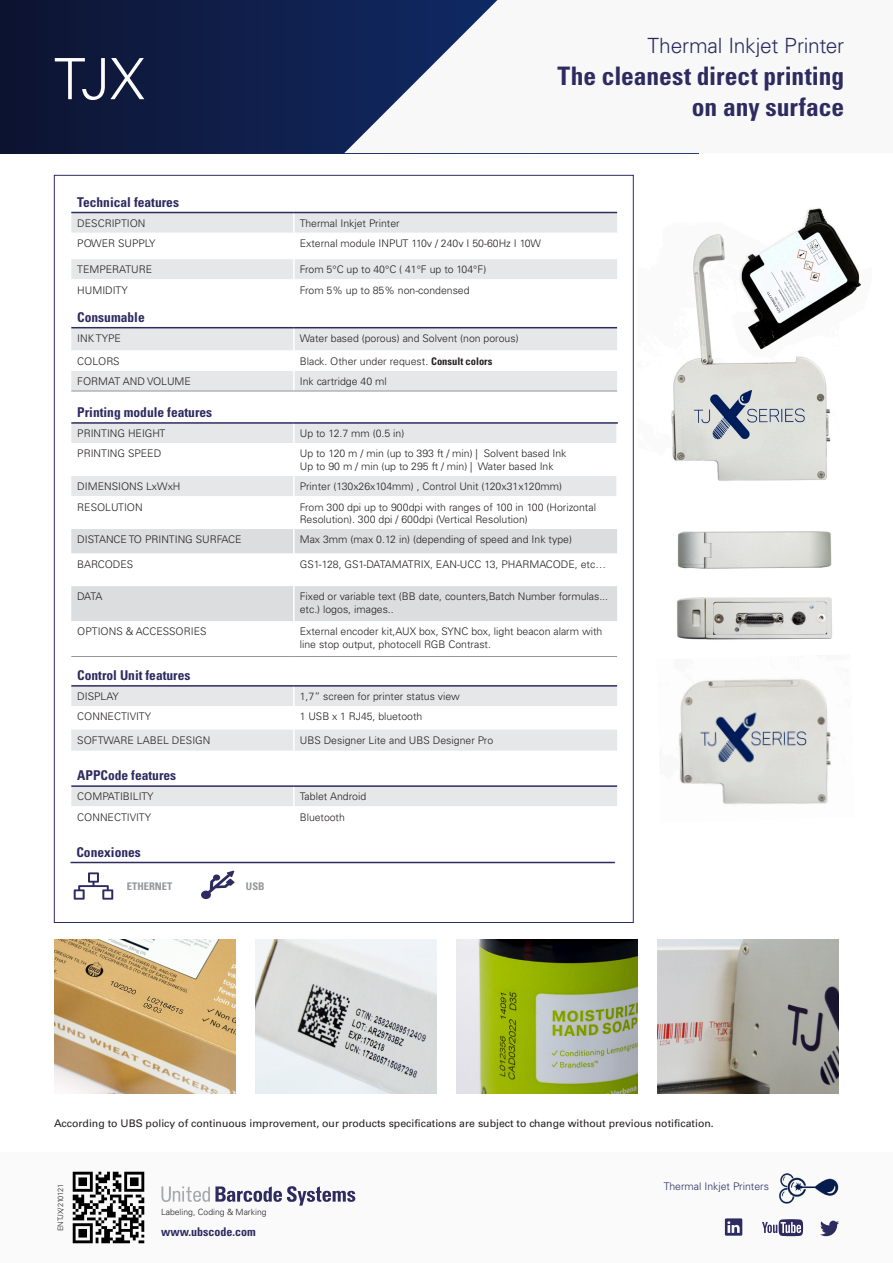
<style>
.page{position:relative;width:893px;height:1263px;background:#fff}
.page>*{position:absolute;margin:0;border:0;box-sizing:border-box;transform-origin:0 0}
.t1{font:300 57px "Univers";color:#fff}
.t2{font:700 condensed 25.5px/31.5px "Univers";color:#2d2b60;text-align:right}
.t3{font:300 21px "Univers";letter-spacing:-.01em;color:#2d2b60}
.t4{font:700 condensed 13.5px "Univers";color:#2d2b60}
.t5{font:700 condensed 12px "Univers";color:#2d2b60}
.t6{font:300 10.5px/12.6px "Univers";color:#231f20}
.t7{font:10.5px "Univers";color:#231f20}
.t8{font:300 10.5px "Univers";color:#2d2b60}
.t9{font:700 condensed 10.5px "Univers";color:#939598}
.t10{font:300 8.55px "Univers";color:#231f20}
.t11{font:300 7.5px "Univers";color:#231f20}
.s1{font-weight:700;font-stretch:condensed}
</style>
<div class="page">
<svg style="left:0;top:0;width:344px;height:153px;background:#0e1b42"></svg>
<svg style="left:344px;top:0;width:154px;height:153px"></svg>
<div style="left:0;top:1152px;width:893px;height:111px;background:#fafafa"></div>
<svg style="left:725px;top:1218px;width:17px;height:18px"></svg>
<svg style="left:762px;top:1219px;width:41px;height:17px"></svg>
<svg style="left:820px;top:1221px;width:19px;height:15px"></svg>
<hr style="left:71px;top:862px;width:544px;height:1px;background:#2d2b60">
<svg style="left:74px;top:872px;width:39px;height:28px"></svg>
<svg style="left:201px;top:870px;width:34px;height:29px"></svg>
<img style="left:255px;top:940px;width:181px;height:153px">
<img style="left:658px;top:940px;width:181px;height:153px">
<img style="left:54px;top:940px;width:181px;height:153px">
<img style="left:456px;top:940px;width:182px;height:153px">
<img style="left:679px;top:679px;width:152px;height:125px">
<img style="left:676px;top:531px;width:156px;height:109px">
<img style="left:671px;top:208px;width:191px;height:273px">
<img style="left:779px;top:1173px;width:60px;height:31px">
<svg style="left:161px;top:1186px;width:194px;height:20px"></svg>
<svg style="left:71px;top:213px;width:546px;height:538px;fill:#e6e7e9"></svg>
<svg style="left:71px;top:233px;width:546px;height:138px"></svg>
<svg style="left:71px;top:443px;width:546px;height:286px"></svg>
<svg style="left:71px;top:529px;width:546px;height:92px;fill:#dcdddf"></svg>
<svg style="left:616px;top:424px;width:1px;height:19px"></svg>
<hr style="left:616px;top:443px;width:2px;height:33px;background:#fff">
<hr style="left:616px;top:476px;width:2px;height:20px;background:#fff">
<hr style="left:616px;top:496px;width:2px;height:33px;background:#fff">
<hr style="left:293px;top:213px;width:2px;height:20px;background:#fff">
<hr style="left:293px;top:233px;width:2px;height:26px;background:#fff">
<hr style="left:293px;top:259px;width:2px;height:20px;background:#fff">
<hr style="left:293px;top:279px;width:2px;height:22px;background:#fff">
<hr style="left:293px;top:328px;width:2px;height:22px;background:#fff">
<hr style="left:293px;top:350px;width:2px;height:21px;background:#fff">
<hr style="left:293px;top:371px;width:2px;height:20px;background:#fff">
<svg style="left:293px;top:424px;width:2px;height:19px"></svg>
<hr style="left:293px;top:443px;width:2px;height:33px;background:#fff">
<hr style="left:293px;top:476px;width:2px;height:20px;background:#fff">
<hr style="left:293px;top:496px;width:2px;height:33px;background:#fff">
<hr style="left:293px;top:529px;width:2px;height:24px;background:#fff">
<hr style="left:293px;top:553px;width:2px;height:33px;background:#fff">
<hr style="left:293px;top:586px;width:2px;height:35px;background:#fff">
<hr style="left:293px;top:621px;width:2px;height:35px;background:#fff">
<svg style="left:293px;top:687px;width:2px;height:19px"></svg>
<hr style="left:293px;top:706px;width:2px;height:23px;background:#fff">
<hr style="left:293px;top:729px;width:2px;height:22px;background:#fff">
<hr style="left:71px;top:391px;width:223px;height:1px;background:#939598">
<hr style="left:294px;top:391px;width:323px;height:1px;background:#939598">
<hr style="left:71px;top:656px;width:223px;height:1px;background:#939598">
<hr style="left:294px;top:656px;width:323px;height:1px;background:#939598">
<hr style="left:71px;top:212px;width:223px;height:1px;background:#2d2b60">
<hr style="left:294px;top:212px;width:323px;height:1px;background:#2d2b60">
<hr style="left:71px;top:327px;width:223px;height:1px;background:#2d2b60">
<hr style="left:294px;top:327px;width:323px;height:1px;background:#2d2b60">
<hr style="left:71px;top:422px;width:223px;height:2px;background:#2d2b60">
<hr style="left:294px;top:422px;width:324px;height:2px;background:#2d2b60">
<hr style="left:71px;top:685px;width:223px;height:2px;background:#2d2b60">
<hr style="left:294px;top:685px;width:323px;height:2px;background:#2d2b60">
<div style="left:71px;top:787px;width:546px;height:19px;background:#e6e7e9"></div>
<hr style="left:71px;top:785px;width:223px;height:2px;background:#2d2b60">
<hr style="left:294px;top:785px;width:323px;height:2px;background:#2d2b60">
<img style="left:72px;top:1171px;width:73px;height:73px">
<p class="t1" style="left:54px;top:45px;width:92px">TJX</p>
<p class="t3" style="left:647px;top:33px;width:198px">Thermal Inkjet Printer</p>
<p class="t2" style="left:558px;top:60px;width:288px">The cleanest direct printing on any surface</p>
<p class="t4" style="left:77px;top:193px;width:103px">Technical features</p>
<p class="t6" style="left:77px;top:217px;width:70px">DESCRIPTION</p>
<p class="t6" style="left:300px;top:217px;width:101px">Thermal Inkjet Printer</p>
<p class="t6" style="left:77px;top:237px;width:80px">POWER SUPPLY</p>
<p class="t6" style="left:300px;top:237px;width:243px">External module INPUT 110v / 240v I 50-60Hz I 10W</p>
<p class="t6" style="left:77px;top:263px;width:77px">TEMPERATURE</p>
<p class="t6" style="left:300px;top:263px;width:188px">From 5°C up to 40°C ( 41°F up to 104°F)</p>
<p class="t6" style="left:77px;top:284px;width:52px">HUMIDITY</p>
<p class="t6" style="left:300px;top:284px;width:171px">From 5% up to 85% non-condensed</p>
<p class="t4" style="left:77px;top:309px;width:69px">Consumable</p>
<p class="t6" style="left:77px;top:332px;width:45px">INK TYPE</p>
<p class="t6" style="left:300px;top:332px;width:220px">Water based (porous) and Solvent (non porous)</p>
<p class="t6" style="left:77px;top:355px;width:44px">COLORS</p>
<p class="t6" style="left:300px;top:355px;width:194px">Black. Other under request. <span class="s1">Consult colors</span></p>
<p class="t6" style="left:77px;top:375px;width:115px">FORMAT AND VOLUME</p>
<p class="t6" style="left:300px;top:375px;width:88px">Ink cartridge 40 ml</p>
<p class="t4" style="left:77px;top:404px;width:137px">Printing module features</p>
<p class="t6" style="left:77px;top:427px;width:90px">PRINTING HEIGHT</p>
<p class="t6" style="left:300px;top:427px;width:106px">Up to 12.7 mm (0.5 in)</p>
<p class="t6" style="left:77px;top:447px;width:85px">PRINTING SPEED</p>
<p class="t6" style="left:300px;top:447px;width:268px">Up to 120 m / min (up to 393 ft / min) | Solvent based Ink</p>
<p class="t6" style="left:300px;top:460px;width:255px">Up to 90 m / min (up to 295 ft / min) | Water based Ink</p>
<p class="t6" style="left:77px;top:480px;width:105px">DIMENSIONS LxWxH</p>
<p class="t6" style="left:300px;top:480px;width:264px">Printer (130x26x104mm) , Control Unit (120x31x120mm)</p>
<p class="t6" style="left:77px;top:500px;width:67px">RESOLUTION</p>
<p class="t6" style="left:300px;top:500px;width:298px">From 300 dpi up to 900dpi with ranges of 100 in 100 (Horizontal<br>Resolution). 300 dpi / 600dpi (Vertical Resolution)</p>
<p class="t6" style="left:77px;top:533px;width:166px">DISTANCE TO PRINTING SURFACE</p>
<p class="t6" style="left:300px;top:533px;width:274px">Max 3mm (max 0.12 in) (depending of speed and Ink type)</p>
<p class="t6" style="left:77px;top:557px;width:58px">BARCODES</p>
<p class="t6" style="left:300px;top:557px;width:308px">GS1-128, GS1-DATAMATRIX, EAN-UCC 13, PHARMACODE, etc…</p>
<p class="t6" style="left:77px;top:590px;width:27px">DATA</p>
<p class="t6" style="left:300px;top:590px;width:310px">Fixed or variable text (BB date, counters,Batch Number formulas... etc.) logos, images..</p>
<p class="t6" style="left:77px;top:625px;width:131px">OPTIONS &amp; ACCESSORIES</p>
<p class="t6" style="left:300px;top:625px;width:304px">External encoder kit,AUX box, SYNC box, light beacon alarm with line stop output, photocell RGB Contrast.</p>
<p class="t4" style="left:77px;top:667px;width:115px">Control Unit features</p>
<p class="t6" style="left:77px;top:690px;width:43px">DISPLAY</p>
<p class="t6" style="left:300px;top:690px;width:161px">1,7” screen for printer status view</p>
<p class="t6" style="left:77px;top:710px;width:75px">CONNECTIVITY</p>
<p class="t6" style="left:300px;top:710px;width:124px">1 USB x 1 RJ45, bluetooth</p>
<p class="t6" style="left:77px;top:734px;width:135px">SOFTWARE LABEL DESIGN</p>
<p class="t6" style="left:300px;top:734px;width:195px">UBS Designer Lite and UBS Designer Pro</p>
<p class="t4" style="left:77px;top:767px;width:101px">APPCode features</p>
<p class="t6" style="left:77px;top:790px;width:78px">COMPATIBILITY</p>
<p class="t6" style="left:300px;top:790px;width:68px">Tablet Android</p>
<p class="t6" style="left:77px;top:811px;width:75px">CONNECTIVITY</p>
<p class="t6" style="left:300px;top:811px;width:47px">Bluetooth</p>
<p class="t4" style="left:76px;top:843px;width:66px">Conexiones</p>
<p class="t9" style="left:127px;top:880px;width:47px">ETHERNET</p>
<p class="t9" style="left:246px;top:880px;width:20px">USB</p>
<p class="t7" style="left:54px;top:1117px;width:661px">According to UBS policy of continuous improvement, our products specifications are subject to change without previous notification.</p>
<p class="t11" style="left:56px;top:1231px;width:49px;rotate:-90deg">ENTJX/210121</p>
<p class="t8" style="left:664px;top:1180px;width:107px">Thermal Inkjet Printers</p>
<p class="t10" style="left:161px;top:1206px;width:107px">Labeling, Coding &amp; Marking</p>
<p class="t5" style="left:161px;top:1224px;width:96px">www.ubscode.com</p>
</div>
